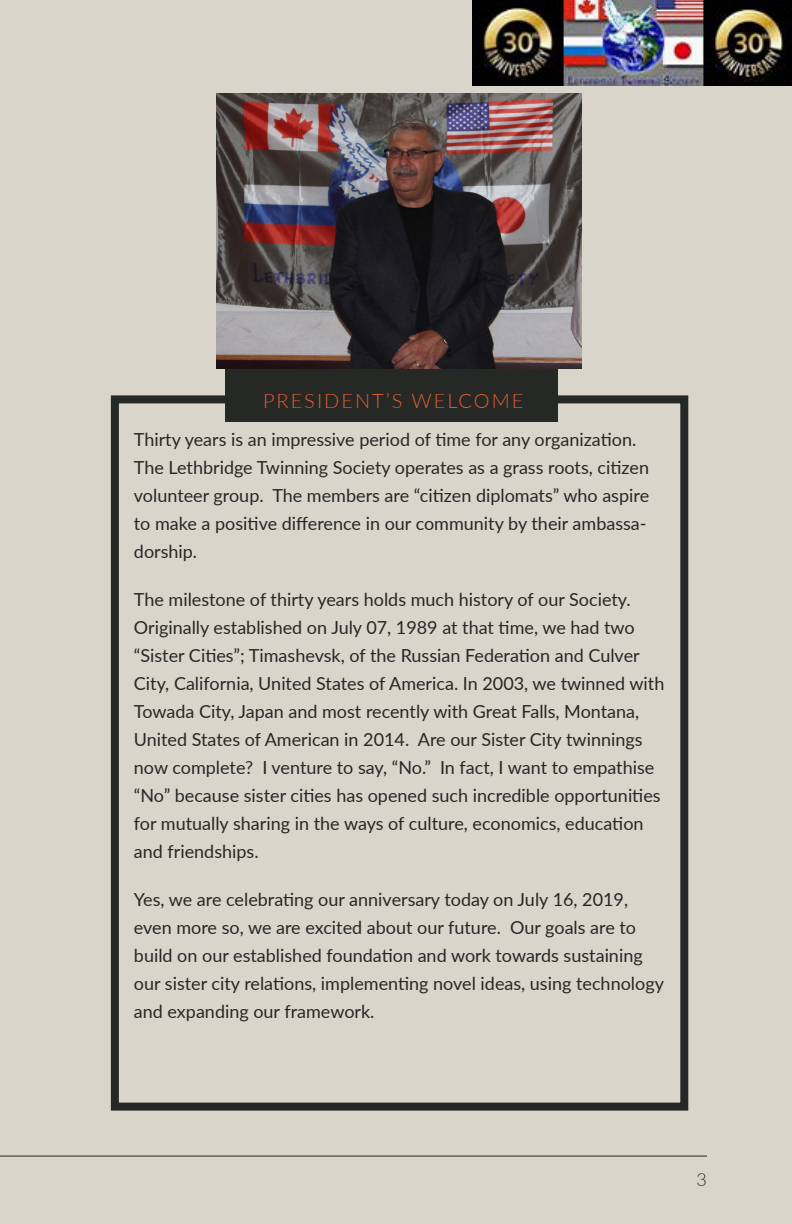
<style>
.page{position:relative;width:792px;height:1224px;background:#d9d5cb}
.page>*{position:absolute;margin:0;border:0;box-sizing:border-box;transform-origin:0 0}
.Header_-_Align_Cente{font:300 20px "Lato";letter-spacing:.1em;color:#e45c32}
.Body_Text_-_Align_Le{font:18px/28px "Lato";color:#262825}
.t1{font:300 18px "Lato";color:#262825}
</style>
<div class="page">
<img style="left:473px;top:0;width:319px;height:85px">
<div style="left:225px;top:368px;width:333px;height:54px;background:#262825"></div>
<svg style="left:110px;top:395px;width:579px;height:716px"></svg>
<img style="left:216px;top:94px;width:365px;height:274px">
<hr style="left:0;top:1156px;width:707px;height:1px;background:#262825">
<p class="Header_-_Align_Cente" style="left:263px;top:387px;width:262px">PRESIDENT’S WELCOME</p>
<p class="Body_Text_-_Align_Le" style="left:134px;top:425px;width:517px">Thirty years is an impressive period of time for any organization.<br>The Lethbridge Twinning Society operates as a grass roots, citizen volunteer group. The members are “citizen diplomats” who aspire to make a positive difference in our community by their ambassa&shy;dorship.</p>
<p class="Body_Text_-_Align_Le" style="left:134px;top:585px;width:532px">The milestone of thirty years holds much history of our Society.<br>Originally established on July 07, 1989 at that time, we had two “Sister Cities”; Timashevsk, of the Russian Federation and Culver City, California, United States of America. In 2003, we twinned with Towada City, Japan and most recently with Great Falls, Montana, United States of American in 2014. Are our Sister City twinnings now complete? I venture to say, “No.” In fact, I want to empathise “No” because sister cities has opened such incredible opportunities for mutually sharing in the ways of culture, economics, education and friendships.</p>
<p class="Body_Text_-_Align_Le" style="left:134px;top:885px;width:532px">Yes, we are celebrating our anniversary today on July 16, 2019, even more so, we are excited about our future. Our goals are to build on our established foundation and work towards sustaining our sister city relations, implementing novel ideas, using technology and expanding our framework.</p>
<p class="t1" style="left:697px;top:1167px;width:12px">3</p>
</div>
